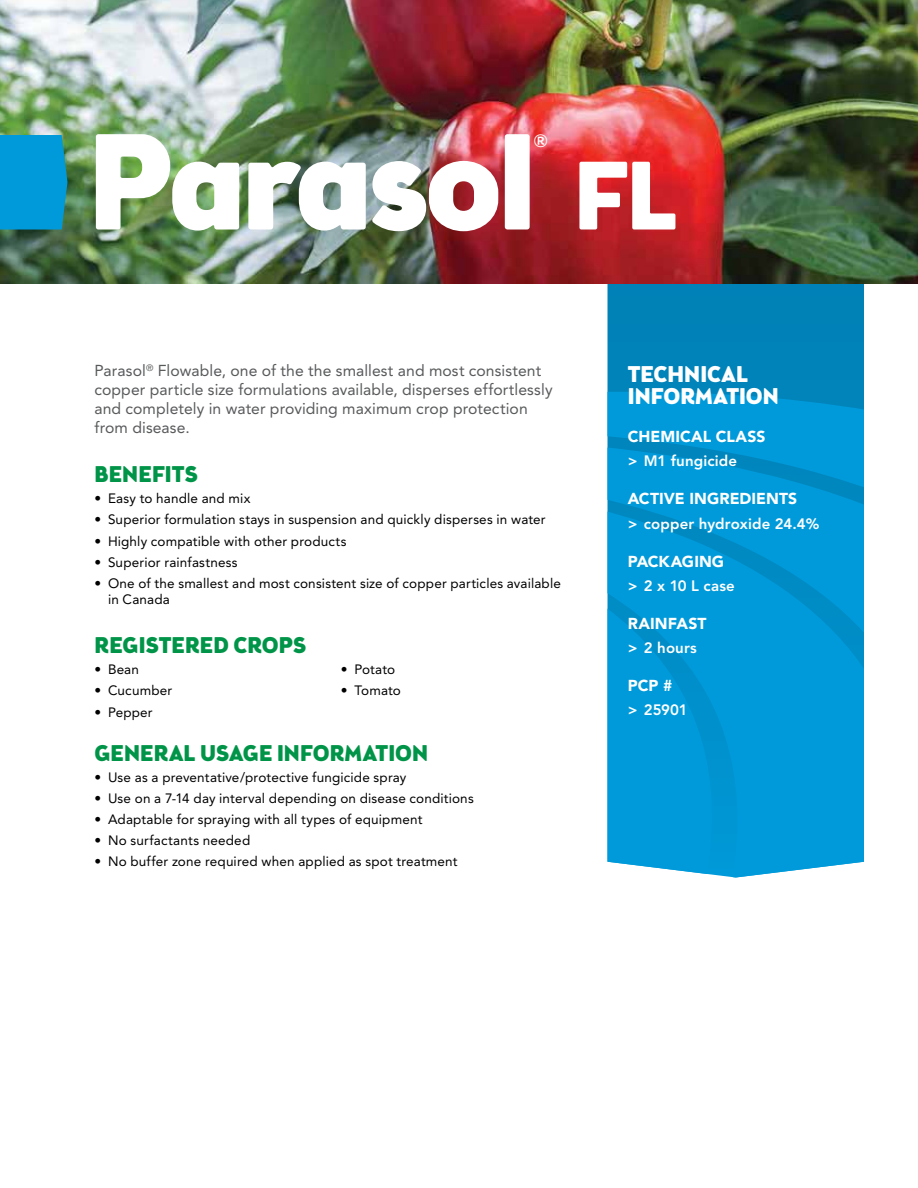
<style>
.page{position:relative;width:918px;height:1188px;background:#fff}
.page>*{position:absolute;margin:0;border:0;box-sizing:border-box;transform-origin:0 0}
.t1{font:900 135px "Brooklyn Samuels Five";letter-spacing:-.025em;color:#fff}
.t2{font:900 96px "Brooklyn Samuels Five";color:#fff}
.t3{font:500 30px "Brooklyn Samuels Five";color:#fff}
.t4{font:900 22.5px "Brooklyn Samuels Five";color:#009448}
.t5{font:900 22.5px/22.5px "Brooklyn Samuels Five";color:#fff}
.t6{font:15.75px/18.8px "Avenir";letter-spacing:.005em;color:#58595b}
.t7{font:900 15.75px "Avenir";letter-spacing:.005em;color:#fff}
.t8{font:800 15px "Avenir";letter-spacing:.01em;color:#fff}
.t9{font:13.5px/15.8px "Avenir";letter-spacing:.01em;color:#000}
</style>
<div class="page">
<div style="left:608px;top:284px;width:256px;height:108px;background:#0082b8"></div>
<svg style="left:608px;top:392px;width:256px;height:486px;background:#0499d7"></svg>
<img style="left:0;top:0;width:918px;height:284px">
<div style="left:0;top:135px;width:68px;height:95px;background:#009ada"></div>
<h1 class="t1" style="left:88px;top:104px;width:449px">Parasol</h1>
<h3 class="t3" style="left:533px;top:128px;width:17px">®</h3>
<h2 class="t2" style="left:574px;top:140px;width:106px">FL</h2>
<p class="t6" style="left:94px;top:362px;width:460px">Parasol<sup>®</sup> Flowable, one of the the smallest and most consistent copper particle size formulations available, disperses effortlessly and completely in water providing maximum crop protection from disease.</p>
<h3 class="t4" style="left:94px;top:461px;width:105px">BENEFITS</h3>
<p class="t9" style="left:94px;top:491px;width:157px">• Easy to handle and mix</p>
<p class="t9" style="left:94px;top:512px;width:453px">• Superior formulation stays in suspension and quickly disperses in water</p>
<p class="t9" style="left:94px;top:533px;width:254px">• Highly compatible with other products</p>
<p class="t9" style="left:94px;top:554px;width:145px">• Superior rainfastness</p>
<p class="t9" style="left:108px;top:575px;width:454px;text-indent:-14px">• One of the smallest and most consistent size of copper particles available in Canada</p>
<h3 class="t4" style="left:94px;top:632px;width:214px">REGISTERED CROPS</h3>
<p class="t9" style="left:94px;top:662px;width:46px">• Bean</p>
<p class="t9" style="left:94px;top:683px;width:79px">• Cucumber</p>
<p class="t9" style="left:94px;top:704px;width:60px">• Pepper</p>
<p class="t9" style="left:341px;top:662px;width:56px">• Potato</p>
<p class="t9" style="left:341px;top:683px;width:62px">• Tomato</p>
<h3 class="t4" style="left:94px;top:740px;width:335px">GENERAL USAGE INFORMATION</h3>
<p class="t9" style="left:94px;top:769px;width:313px">• Use as a preventative/protective fungicide spray</p>
<p class="t9" style="left:94px;top:790px;width:381px">• Use on a 7-14 day interval depending on disease conditions</p>
<p class="t9" style="left:94px;top:812px;width:329px">• Adaptable for spraying with all types of equipment</p>
<p class="t9" style="left:94px;top:833px;width:157px">• No surfactants needed</p>
<p class="t9" style="left:94px;top:854px;width:365px">• No buffer zone required when applied as spot treatment</p>
<h3 class="t5" style="left:628px;top:365px;width:153px">TECHNICAL<br>INFORMATION</h3>
<p class="t7" style="left:628px;top:427px;width:139px">CHEMICAL CLASS</p>
<p class="t8" style="left:628px;top:452px;width:111px">&gt; M1 fungicide</p>
<p class="t7" style="left:628px;top:489px;width:171px">ACTIVE INGREDIENTS</p>
<p class="t8" style="left:628px;top:515px;width:193px">&gt; copper hydroxide 24.4%</p>
<p class="t7" style="left:628px;top:552px;width:98px">PACKAGING</p>
<p class="t8" style="left:628px;top:577px;width:109px">&gt; 2 x 10 L case</p>
<p class="t7" style="left:628px;top:614px;width:80px">RAINFAST</p>
<p class="t8" style="left:628px;top:639px;width:71px">&gt; 2 hours</p>
<p class="t7" style="left:628px;top:676px;width:46px">PCP #</p>
<p class="t8" style="left:628px;top:701px;width:61px">&gt; 25901</p>
</div>
